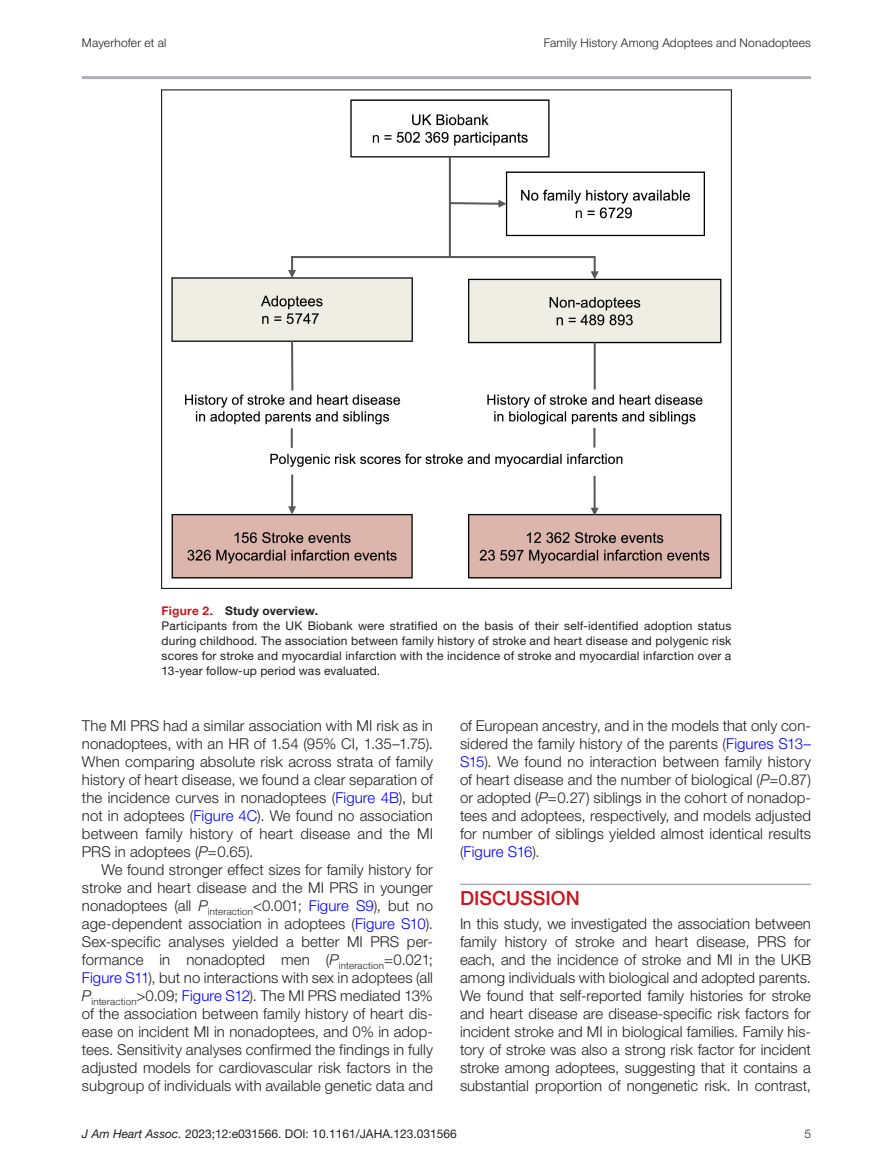
<style>
.page{position:relative;width:893px;height:1174px;background:#fff}
.page>*{position:absolute;margin:0;border:0;box-sizing:border-box;transform-origin:0 0}
.t1{font:500 19.5px "Helvetica Neue LT Std";color:#cd151d}
.t2{font:300 15px/18px "Helvetica Neue LT Std";letter-spacing:.005em;color:#231f20;text-align:justify}
.t3{font:12px/15px "Helvetica Neue LT Std";letter-spacing:.01em;color:#231f20}
.t4{font:300 12px "Helvetica Neue LT Std";letter-spacing:.015em;color:#231f20}
.s1{font-weight:700;color:#cd151d}
.s2{font-weight:700}
.s3{color:#00f}
.s4{font-style:italic}
</style>
<div class="page">
<hr style="left:460px;top:883px;width:351px;height:2px;background:#aeafb3">
<img style="left:171px;top:99px;width:551px;height:480px">
<hr style="left:82px;top:76px;width:729px;height:3px;background:#aeafb3">
<p class="t4" style="left:82px;top:35px;width:86px">Mayerhofer et al</p>
<p class="t4" style="left:544px;top:35px;width:269px">Family History Among Adoptees and Nonadoptees</p>
<p class="t3" style="left:162px;top:603px;width:571px"><span class="s1">Figure 2.</span> <span class="s2">Study overview.<br></span>Participants from the UK Biobank were stratified on the basis of their self-identified adoption status during childhood. The association between family history of stroke and heart disease and polygenic risk scores for stroke and myocardial infarction with the incidence of stroke and myocardial infarction over a 13-year follow-up period was evaluated.</p>
<p class="t2" style="left:82px;top:716px;width:353px">The MI PRS had a similar association with MI risk as in nonadoptees, with an HR of 1.54 (95% CI, 1.35–1.75).<br>When comparing absolute risk across strata of family history of heart disease, we found a clear separation of the incidence curves in nonadoptees (<span class="s3">Figure 4B</span>), but not in adoptees (<span class="s3">Figure 4C</span>). We found no association between family history of heart disease and the MI PRS in adoptees (<span class="s4">P</span>=0.65).</p>
<p class="t2" style="left:82px;top:860px;width:353px;text-indent:20px">We found stronger effect sizes for family history for stroke and heart disease and the MI PRS in younger nonadoptees (all <span class="s4">P</span><sub>interaction</sub>&lt;0.001; <span class="s3">Figure S9</span>), but no age-dependent association in adoptees (<span class="s3">Figure S10</span>).<br>Sex-specific analyses yielded a better MI PRS per&shy;formance in nonadopted men (<span class="s4">P</span><sub>interaction</sub>=0.021; <span class="s3">Figure S11</span>), but no interactions with sex in adoptees (all <span class="s4">P</span><sub>interaction</sub>&gt;0.09; <span class="s3">Figure S12</span>). The MI PRS mediated 13% of the association between family history of heart dis&shy;ease on incident MI in nonadoptees, and 0% in adop&shy;tees. Sensitivity analyses confirmed the findings in fully adjusted models for cardiovascular risk factors in the subgroup of individuals with available genetic data and</p>
<p class="t2" style="left:460px;top:716px;width:352px">of European ancestry, and in the models that only con&shy;sidered the family history of the parents (<span class="s3">Figures S13– S15</span>). We found no interaction between family history of heart disease and the number of biological (<span class="s4">P</span>=0.87) or adopted (<span class="s4">P</span>=0.27) siblings in the cohort of nonadop&shy;tees and adoptees, respectively, and models adjusted for number of siblings yielded almost identical results (<span class="s3">Figure S16</span>).</p>
<h1 class="t1" style="left:460px;top:886px;width:121px">DISCUSSION</h1>
<p class="t2" style="left:460px;top:914px;width:353px">In this study, we investigated the association between family history of stroke and heart disease, PRS for each, and the incidence of stroke and MI in the UKB among individuals with biological and adopted parents.<br>We found that self-reported family histories for stroke and heart disease are disease-specific risk factors for incident stroke and MI in biological families. Family his&shy;tory of stroke was also a strong risk factor for incident stroke among adoptees, suggesting that it contains a substantial proportion of nongenetic risk. In contrast,</p>
<p class="t3" style="left:82px;top:1126px;width:376px"><span class="s4">J Am Heart Assoc.</span> 2023;12:e031566. DOI: 10.1161/JAHA.123.031566</p>
<p class="t4" style="left:804px;top:1126px;width:8px">5</p>
</div>
